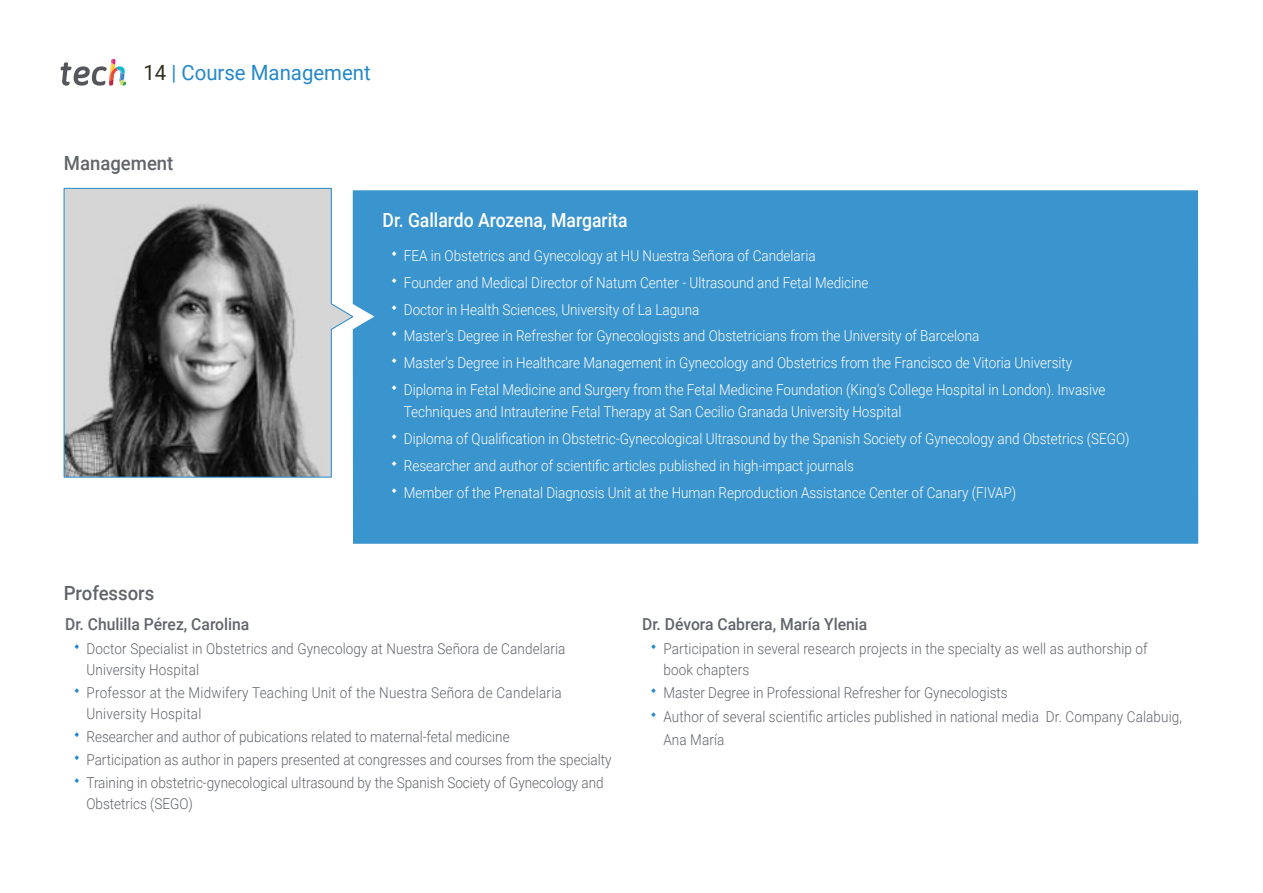
<style>
.page{position:relative;width:1263px;height:893px;background:#fff}
.page>*{position:absolute;margin:0;border:0;box-sizing:border-box;transform-origin:0 0}
.t1{font:21px "Roboto";color:#2488c9}
.t2{font:500 19.5px "Roboto";color:#fff;scale:.9 1}
.t3{font:500 19.5px "Roboto";color:#61646a;scale:.95 1}
.t4{font:500 16.5px "Roboto";color:#61646a;scale:.95 1}
.t5{font:300 15px/26.7px "Roboto";color:#fff;scale:.9 1}
.t6{font:300 15px/21px "Roboto";letter-spacing:.01em;color:#61646a;scale:.9 1}
.s1{color:#312e20}
</style>
<div class="page">
<svg style="left:61px;top:59px;width:65px;height:27px"></svg>
<div style="left:353px;top:190px;width:845px;height:354px;background:#3a94ce"></div>
<svg style="left:64px;top:188px;width:290px;height:289px;background:#8c8f90"></svg>
<svg style="left:392px;top:251px;width:4px;height:5px"></svg>
<svg style="left:392px;top:278px;width:4px;height:5px"></svg>
<svg style="left:392px;top:305px;width:4px;height:5px"></svg>
<svg style="left:392px;top:332px;width:4px;height:5px"></svg>
<svg style="left:392px;top:358px;width:4px;height:5px"></svg>
<svg style="left:392px;top:385px;width:4px;height:5px"></svg>
<svg style="left:392px;top:434px;width:4px;height:5px"></svg>
<svg style="left:392px;top:461px;width:4px;height:5px"></svg>
<svg style="left:392px;top:488px;width:4px;height:5px"></svg>
<h1 class="t1" style="left:144px;top:57px;width:229px"><span class="s1">14</span> | Course Management</h1>
<h2 class="t3" style="left:64px;top:150px;width:117px">Management</h2>
<h2 class="t3" style="left:64px;top:579px;width:97px">Professors</h2>
<h2 class="t2" style="left:383px;top:207px;width:274px">Dr. Gallardo Arozena, Margarita</h2>
<p class="t5" style="left:404px;top:242px;width:781px">FEA in Obstetrics and Gynecology at HU Nuestra Señora of Candelaria<br>Founder and Medical Director of Natum Center - Ultrasound and Fetal Medicine<br>Doctor in Health Sciences, University of La Laguna<br>Master’s Degree in Refresher for Gynecologists and Obstetricians from the University of Barcelona<br>Master's Degree in Healthcare Management in Gynecology and Obstetrics from the Francisco de Vitoria University Diploma in Fetal Medicine and Surgery from the Fetal Medicine Foundation (King's College Hospital in London). Invasive</p>
<p class="t5" style="left:404px;top:398px;width:808px">Techniques and Intrauterine Fetal Therapy at San Cecilio Granada University Hospital<br>Diploma of Qualification in Obstetric-Gynecological Ultrasound by the Spanish Society of Gynecology and Obstetrics (SEGO)<br>Researcher and author of scientific articles published in high-impact journals<br>Member of the Prenatal Diagnosis Unit at the Human Reproduction Assistance Center of Canary (FIVAP)</p>
<p class="t4" style="left:65px;top:613px;width:195px">Dr. Chulilla Pérez, Carolina</p>
<p class="t6" style="left:86px;top:637px;width:534px">Doctor Specialist in Obstetrics and Gynecology at Nuestra Señora de Candelaria<br>University Hospital</p>
<p class="t6" style="left:86px;top:681px;width:530px">Professor at the Midwifery Teaching Unit of the Nuestra Señora de Candelaria<br>University Hospital</p>
<p class="t6" style="left:86px;top:724px;width:585px;line-height:23.1px">Researcher and author of pubications related to maternal-fetal medicine<br>Participation as author in papers presented at congresses and courses from the specialty<br>Training in obstetric-gynecological ultrasound by the Spanish Society of Gynecology and</p>
<p class="t6" style="left:86px;top:793px;width:120px">Obstetrics (SEGO)</p>
<p class="t4" style="left:642px;top:613px;width:239px">Dr. Dévora Cabrera, María Ylenia</p>
<p class="t6" style="left:663px;top:637px;width:540px">Participation in several research projects in the specialty as well as authorship of book chapters</p>
<p class="t6" style="left:663px;top:679px;width:578px;line-height:24.6px">Master Degree in Professional Refresher for Gynecologists<br>Author of several scientific articles published in national media Dr. Company Calabuig,</p>
<p class="t6" style="left:663px;top:728px;width:69px">Ana María</p>
</div>
